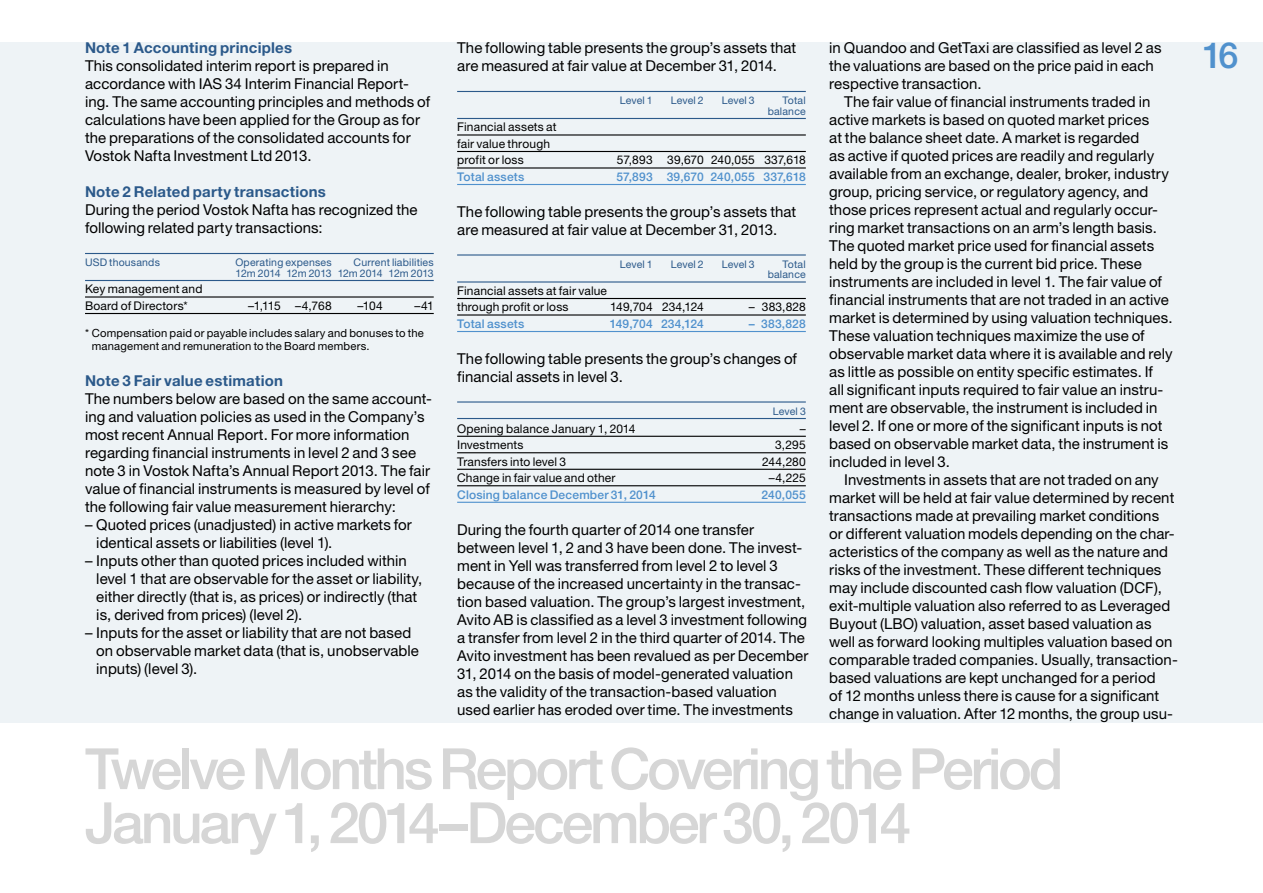
<style>
.page{position:relative;width:1263px;height:893px;background:#fff}
.page>*{position:absolute;margin:0;border:0;box-sizing:border-box;transform-origin:0 0}
.t1{font:500 57px/54px "Helvetica Neue LT Std";letter-spacing:-.06em;color:#d6d6d6}
.t2{font:500 36px "Helvetica Neue LT Std";color:#5091cd}
.t3{font:15px/18px "Helvetica Neue LT Std";letter-spacing:.005em;color:#000}
.t4{font:700 15px "Helvetica Neue LT Std";letter-spacing:.015em;color:#2b598a}
.t5{font:12px/16.5px "Helvetica Neue LT Std";letter-spacing:.015em;color:#000}
.t6{font:500 12px "Helvetica Neue LT Std";letter-spacing:.015em;color:#5091cd}
.t7{font:12px "Helvetica Neue LT Std";letter-spacing:-.005em;color:#000}
.t8{font:11.25px/13.5px "Helvetica Neue LT Std";letter-spacing:.015em;color:#000}
.t9{font:10.5px/10.5px "Helvetica Neue LT Std";letter-spacing:.015em;color:#2b598a;text-align:right}
</style>
<div class="page">
<div style="left:0;top:43px;width:1263px;height:680px;background:#eef3f6"></div>
<hr style="left:85px;top:253px;width:349px;height:1px;background:#2b598a">
<hr style="left:85px;top:280px;width:349px;height:1px;background:#2b598a">
<hr style="left:85px;top:296px;width:349px;height:2px;background:#000">
<hr style="left:85px;top:313px;width:349px;height:1px;background:#000">
<hr style="left:457px;top:91px;width:349px;height:1px;background:#2b598a">
<hr style="left:457px;top:118px;width:349px;height:1px;background:#2b598a">
<hr style="left:457px;top:134px;width:349px;height:2px;background:#000">
<hr style="left:457px;top:151px;width:349px;height:1px;background:#000">
<hr style="left:457px;top:167px;width:349px;height:2px;background:#000">
<hr style="left:457px;top:184px;width:349px;height:1px;background:#5091cd">
<hr style="left:457px;top:254px;width:349px;height:2px;background:#2b598a">
<hr style="left:457px;top:281px;width:349px;height:2px;background:#2b598a">
<hr style="left:457px;top:298px;width:349px;height:1px;background:#000">
<hr style="left:457px;top:314px;width:349px;height:2px;background:#000">
<hr style="left:457px;top:331px;width:349px;height:1px;background:#5091cd">
<hr style="left:457px;top:401px;width:349px;height:2px;background:#2b598a">
<hr style="left:457px;top:418px;width:349px;height:1px;background:#2b598a">
<hr style="left:457px;top:436px;width:349px;height:1px;background:#000">
<hr style="left:457px;top:452px;width:349px;height:1px;background:#000">
<hr style="left:457px;top:469px;width:349px;height:1px;background:#000">
<hr style="left:457px;top:485px;width:349px;height:1px;background:#000">
<hr style="left:457px;top:502px;width:349px;height:1px;background:#5091cd">
<p class="t4" style="left:85px;top:39px;width:209px">Note 1 Accounting principles</p>
<p class="t3" style="left:85px;top:57px;width:347px">This consolidated interim report is prepared in accordance with IAS 34 Interim Financial Report&shy;ing. The same accounting principles and methods of calculations have been applied for the Group as for the preparations of the consolidated accounts for Vostok Nafta Investment Ltd 2013.</p>
<p class="t4" style="left:85px;top:183px;width:242px">Note 2 Related party transactions</p>
<p class="t3" style="left:85px;top:201px;width:334px">During the period Vostok Nafta has recognized the following related party transactions:</p>
<p class="t9" style="left:85px;top:257px;width:76px">USD thousands</p>
<p class="t9" style="left:235px;top:257px;width:98px">Operating expenses</p>
<p class="t9" style="left:236px;top:257px;width:200px">Current liabilities<br>12m 2014 12m 2013 12m 2014 12m 2013</p>
<p class="t5" style="left:85px;top:281px;width:119px">Key management and<br>Board of Directors*</p>
<p class="t5" style="left:248px;top:297px;width:85px">–1,115 –4,768</p>
<p class="t5" style="left:357px;top:297px;width:27px">–104</p>
<p class="t5" style="left:414px;top:297px;width:21px">–41</p>
<p class="t8" style="left:92px;top:326px;width:334px;text-indent:-7px">* Compensation paid or payable includes salary and bonuses to the management and remuneration to the Board members.</p>
<p class="t4" style="left:85px;top:372px;width:199px">Note 3 Fair value estimation</p>
<p class="t3" style="left:85px;top:390px;width:348px">The numbers below are based on the same account&shy;ing and valuation policies as used in the Company’s most recent Annual Report. For more information regarding financial instruments in level 2 and 3 see note 3 in Vostok Nafta’s Annual Report 2013. The fair value of financial instruments is measured by level of the following fair value measurement hierarchy:</p>
<p class="t3" style="left:96px;top:516px;width:317px;text-indent:-11px">– Quoted prices (unadjusted) in active markets for identical assets or liabilities (level 1).</p>
<p class="t3" style="left:96px;top:552px;width:327px;text-indent:-11px">– Inputs other than quoted prices included within level 1 that are observable for the asset or liability, either directly (that is, as prices) or indirectly (that is, derived from prices) (level 2).</p>
<p class="t3" style="left:96px;top:624px;width:324px;text-indent:-11px">– Inputs for the asset or liability that are not based on observable market data (that is, unobservable inputs) (level 3).</p>
<p class="t3" style="left:457px;top:39px;width:341px">The following table presents the group’s assets that are measured at fair value at December 31, 2014.</p>
<p class="t9" style="left:620px;top:95px;width:35px">Level 1</p>
<p class="t9" style="left:671px;top:95px;width:35px">Level 2</p>
<p class="t9" style="left:722px;top:95px;width:35px">Level 3</p>
<p class="t9" style="left:768px;top:95px;width:40px">Total balance</p>
<p class="t5" style="left:457px;top:119px;width:101px">Financial assets at fair value through profit or loss</p>
<p class="t5" style="left:617px;top:152px;width:190px">57,893 39,670 240,055 337,618</p>
<p class="t6" style="left:457px;top:169px;width:69px">Total assets</p>
<p class="t6" style="left:616px;top:169px;width:191px">57,893 39,670 240,055 337,618</p>
<p class="t3" style="left:457px;top:202px;width:341px">The following table presents the group’s assets that are measured at fair value at December 31, 2013.</p>
<p class="t9" style="left:620px;top:259px;width:35px">Level 1</p>
<p class="t9" style="left:671px;top:259px;width:35px">Level 2</p>
<p class="t9" style="left:722px;top:259px;width:35px">Level 3</p>
<p class="t9" style="left:768px;top:259px;width:40px">Total balance</p>
<p class="t5" style="left:457px;top:282px;width:151px">Financial assets at fair value through profit or loss</p>
<p class="t7" style="left:610px;top:300px;width:95px">149,704 234,124</p>
<p class="t5" style="left:749px;top:299px;width:59px">– 383,828</p>
<p class="t6" style="left:457px;top:316px;width:69px">Total assets</p>
<p class="t6" style="left:610px;top:316px;width:95px">149,704 234,124</p>
<p class="t6" style="left:749px;top:316px;width:59px">– 383,828</p>
<p class="t3" style="left:457px;top:349px;width:341px">The following table presents the group’s changes of financial assets in level 3.</p>
<p class="t9" style="left:773px;top:406px;width:35px">Level 3</p>
<p class="t5" style="left:457px;top:420px;width:180px">Opening balance January 1, 2014</p>
<p class="t5" style="left:800px;top:420px;width:7px">–</p>
<p class="t5" style="left:457px;top:436px;width:68px">Investments</p>
<p class="t5" style="left:775px;top:436px;width:32px">3,295</p>
<p class="t5" style="left:457px;top:453px;width:111px">Transfers into level 3</p>
<p class="t5" style="left:762px;top:453px;width:45px">244,280</p>
<p class="t5" style="left:457px;top:469px;width:160px">Change in fair value and other</p>
<p class="t5" style="left:769px;top:469px;width:39px">–4,225</p>
<p class="t6" style="left:457px;top:487px;width:200px">Closing balance December 31, 2014</p>
<p class="t6" style="left:762px;top:487px;width:46px">240,055</p>
<p class="t3" style="left:457px;top:520px;width:353px">During the fourth quarter of 2014 one transfer between level 1, 2 and 3 have been done. The invest&shy;ment in Yell was transferred from level 2 to level 3 because of the increased uncertainty in the transac&shy;tion based valuation. The group’s largest investment, Avito AB is classified as a level 3 investment following a transfer from level 2 in the third quarter of 2014. The Avito investment has been revalued as per December 31, 2014 on the basis of model-generated valuation as the validity of the transaction-based valuation used earlier has eroded over time. The investments</p>
<p class="t3" style="left:829px;top:39px;width:334px">in Quandoo and GetTaxi are classified as level 2 as the valuations are based on the price paid in each respective transaction.</p>
<p class="t3" style="left:829px;top:93px;width:345px;text-indent:15px">The fair value of financial instruments traded in active markets is based on quoted market prices<br>at the balance sheet date. A market is regarded<br>as active if quoted prices are readily and regularly available from an exchange, dealer, broker, industry group, pricing service, or regulatory agency, and those prices represent actual and regularly occur&shy;ring market transactions on an arm’s length basis.<br>The quoted market price used for financial assets held by the group is the current bid price. These instruments are included in level 1. The fair value of financial instruments that are not traded in an active market is determined by using valuation techniques.<br>These valuation techniques maximize the use of observable market data where it is available and rely as little as possible on entity specific estimates. If<br>all significant inputs required to fair value an instru&shy;ment are observable, the instrument is included in level 2. If one or more of the significant inputs is not based on observable market data, the instrument is included in level 3.</p>
<p class="t3" style="left:829px;top:471px;width:350px;text-indent:15px">Investments in assets that are not traded on any market will be held at fair value determined by recent transactions made at prevailing market conditions<br>or different valuation models depending on the char&shy;acteristics of the company as well as the nature and risks of the investment. These different techniques may include discounted cash flow valuation (DCF), exit-multiple valuation also referred to as Leveraged Buyout (LBO) valuation, asset based valuation as well as forward looking multiples valuation based on comparable traded companies. Usually, transaction&shy;based valuations are kept unchanged for a period<br>of 12 months unless there is cause for a significant change in valuation. After 12 months, the group usu-</p>
<h1 class="t1" style="left:85px;top:741px;width:980px">Twelve Months Report Covering the Period<br>January 1, 2014–December 30, 2014</h1>
<h2 class="t2" style="left:1202px;top:34px;width:37px">16</h2>
</div>
